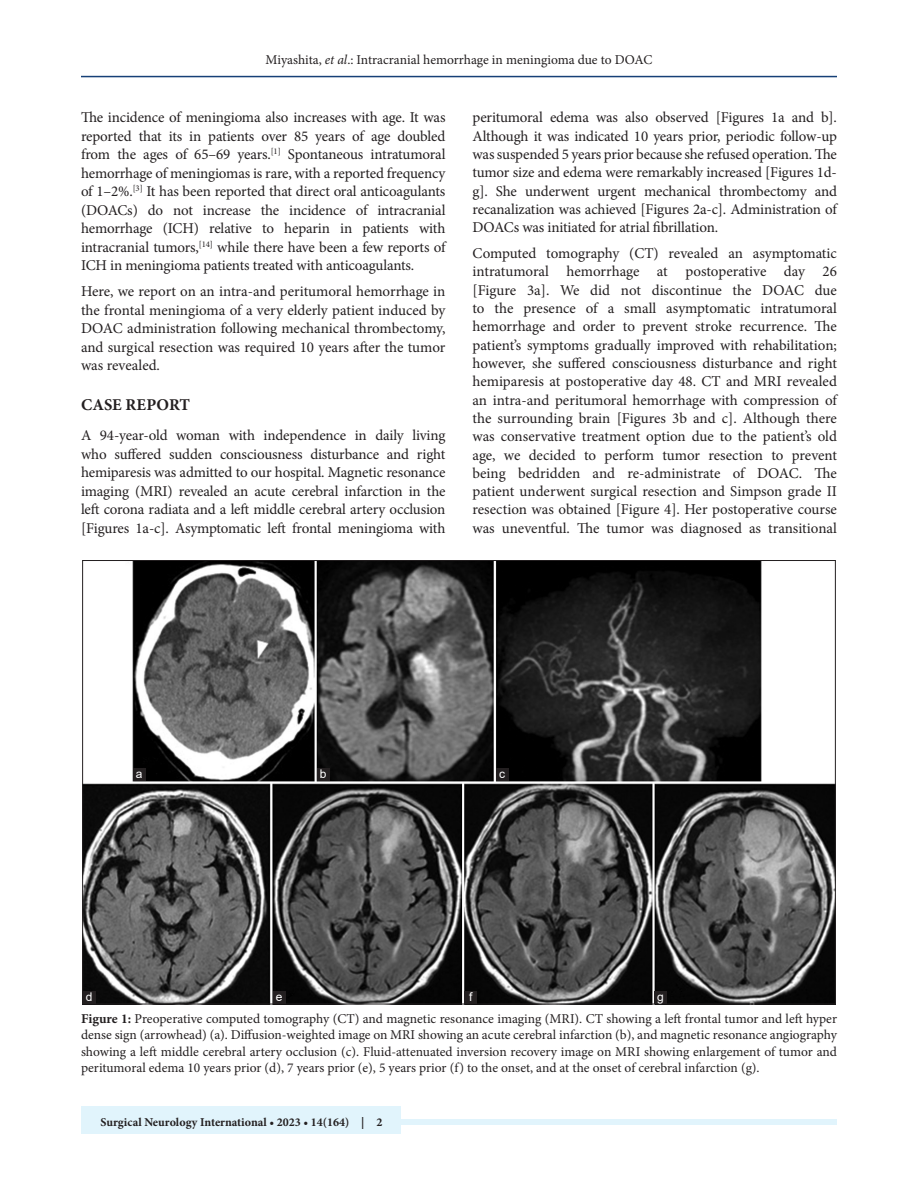
<style>
.page{position:relative;width:918px;height:1188px;background:#fff}
.page>*{position:absolute;margin:0;border:0;box-sizing:border-box;transform-origin:0 0}
.t1{font:700 16.5px "Minion Pro";letter-spacing:.005em;color:#231f20}
.TX{font:15px/18.3px "Minion Pro";letter-spacing:-.01em;color:#231f20;text-align:justify}
.FGC{font:13.5px/16.5px "Minion Pro";letter-spacing:-.005em;color:#231f20;text-align:justify}
.JF{font:700 12px "Minion Pro";color:#231f20}
.LABEL{font:12px "Arial";color:#fff}
.s1{font-style:italic}
.s2{font-weight:700}
</style>
<div class="page">
<hr style="left:81px;top:76px;width:756px;height:1px;background:#164077">
<div style="left:81px;top:1119px;width:756px;height:6px;background:#e1f4fc"></div>
<div style="left:81px;top:1106px;width:319px;height:28px;background:#e1f4fc"></div>
<img style="left:84px;top:562px;width:750px;height:440px">
<div style="left:317px;top:768px;width:13px;height:13px;background:#231f20"></div>
<div style="left:496px;top:768px;width:13px;height:13px;background:#231f20"></div>
<div style="left:133px;top:768px;width:13px;height:13px;background:#231f20"></div>
<div style="left:83px;top:991px;width:13px;height:13px;background:#231f20"></div>
<div style="left:273px;top:991px;width:13px;height:13px;background:#231f20"></div>
<div style="left:464px;top:991px;width:13px;height:13px;background:#231f20"></div>
<div style="left:654px;top:991px;width:13px;height:13px;background:#231f20"></div>
<p class="FGC" style="left:266px;top:51px;width:388px">Miyashita, <span class="s1">et al</span>.: Intracranial hemorrhage in meningioma due to DOAC</p>
<p class="TX" style="left:81px;top:108px;width:366px">The incidence of meningioma also increases with age. It was reported that its in patients over 85 years of age doubled from the ages of 65–69 years.<sup>[1]</sup> Spontaneous intratumoral hemorrhage of meningiomas is rare, with a reported frequency of 1–2%.<sup>[3]</sup> It has been reported that direct oral anticoagulants (DOACs) do not increase the incidence of intracranial hemorrhage (ICH) relative to heparin in patients with intracranial tumors,<sup>[14]</sup> while there have been a few reports of ICH in meningioma patients treated with anticoagulants.</p>
<p class="TX" style="left:81px;top:282px;width:366px">Here, we report on an intra-and peritumoral hemorrhage in the frontal meningioma of a very elderly patient induced by DOAC administration following mechanical thrombectomy, and surgical resection was required 10 years after the tumor was revealed.</p>
<h1 class="t1" style="left:81px;top:393px;width:111px">CASE REPORT</h1>
<p class="TX" style="left:81px;top:426px;width:366px">A 94-year-old woman with independence in daily living who suffered sudden consciousness disturbance and right hemiparesis was admitted to our hospital. Magnetic resonance imaging (MRI) revealed an acute cerebral infarction in the left corona radiata and a left middle cerebral artery occlusion [Figures 1a-c]. Asymptomatic left frontal meningioma with</p>
<p class="TX" style="left:472px;top:108px;width:366px">peritumoral edema was also observed [Figures 1a and b].<br>Although it was indicated 10 years prior, periodic follow-up was suspended 5 years prior because she refused operation. The tumor size and edema were remarkably increased [Figures 1d&shy;g]. She underwent urgent mechanical thrombectomy and recanalization was achieved [Figures 2a-c]. Administration of DOACs was initiated for atrial fibrillation.</p>
<p class="TX" style="left:472px;top:244px;width:366px">Computed tomography (CT) revealed an asymptomatic intratumoral hemorrhage at postoperative day 26 [Figure 3a]. We did not discontinue the DOAC due to the presence of a small asymptomatic intratumoral hemorrhage and order to prevent stroke recurrence. The patient’s symptoms gradually improved with rehabilitation; however, she suffered consciousness disturbance and right hemiparesis at postoperative day 48. CT and MRI revealed an intra-and peritumoral hemorrhage with compression of the surrounding brain [Figures 3b and c]. Although there was conservative treatment option due to the patient’s old age, we decided to perform tumor resection to prevent being bedridden and re-administrate of DOAC. The patient underwent surgical resection and Simpson grade II resection was obtained [Figure 4]. Her postoperative course was uneventful. The tumor was diagnosed as transitional</p>
<p class="LABEL" style="left:136px;top:765px;width:8px">a</p>
<p class="LABEL" style="left:320px;top:766px;width:8px">b</p>
<p class="LABEL" style="left:499px;top:766px;width:7px">c</p>
<p class="LABEL" style="left:86px;top:989px;width:8px">d</p>
<p class="LABEL" style="left:276px;top:988px;width:8px">e</p>
<p class="LABEL" style="left:469px;top:988px;width:5px">f</p>
<p class="LABEL" style="left:657px;top:988px;width:8px">g</p>
<p class="FGC" style="left:81px;top:1010px;width:758px"><span class="s2">Figure 1:</span> Preoperative computed tomography (CT) and magnetic resonance imaging (MRI). CT showing a left frontal tumor and left hyper dense sign (arrowhead) (a). Diffusion-weighted image on MRI showing an acute cerebral infarction (b), and magnetic resonance angiography showing a left middle cerebral artery occlusion (c). Fluid-attenuated inversion recovery image on MRI showing enlargement of tumor and peritumoral edema 10 years prior (d), 7 years prior (e), 5 years prior (f) to the onset, and at the onset of cerebral infarction (g).</p>
<p class="JF" style="left:100px;top:1113px;width:284px">Surgical Neurology International • 2023 • 14(164) | 2</p>
</div>
